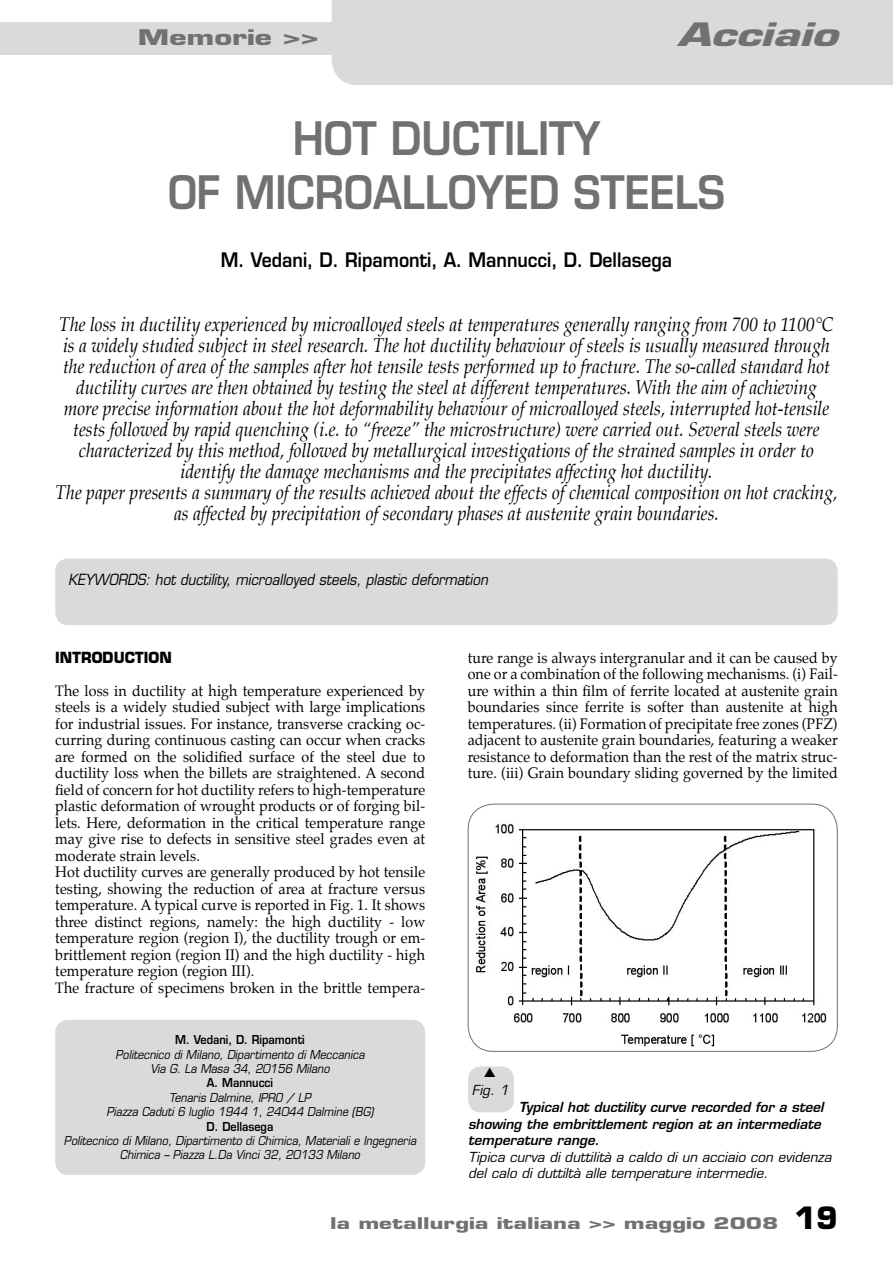
<style>
.page{position:relative;width:893px;height:1263px;background:#fff}
.page>*{position:absolute;margin:0;border:0;box-sizing:border-box;transform-origin:0 0}
.t1{font:600 45px/54px "Eurostile";color:#707173;text-align:center;scale:.9 1}
.t2{font:italic 700 31.5px "Eurostile";color:#707173;scale:1.43 1}
.t3{font:700 21px "Eurostile";color:#707173;scale:1.43 1}
.t4{font:italic 19.5px/21px "Palatino";color:#000;text-align:center;scale:.9 1}
.t5{font:600 19.5px "Eurostile";color:#000;scale:.9 1}
.t6{font:700 15.75px "Eurostile";color:#707173;scale:1.43 1}
.t7{font:15px/16.5px "Palatino";letter-spacing:.005em;color:#000;scale:.95 1}
.t8{font:italic 15px "Eurostile";color:#000;scale:.9 1}
.t9{font:700 15px "Eurostile";letter-spacing:.005em;color:#000;scale:.95 1}
.t10{font:italic 600 13.5px/16.5px "Eurostile";color:#000}
.t11{font:italic 13.5px/16.5px "Eurostile";color:#000}
.t12{font:italic 12px/14.4px "Eurostile";color:#000;text-align:center;scale:.9 1}
.t13{font:600 12px "Eurostile";color:#000;scale:.9 1}
.s1{font-size:30px;color:#000}
</style>
<div class="page">
<div style="left:0;top:22px;width:893px;height:33px;background:#d9dadb"></div>
<div style="left:332px;top:0;width:561px;height:85px;background:#d9dadb"></div>
<div style="left:55px;top:558px;width:783px;height:67px;background:#d9dadb;border-radius:13px"></div>
<div style="left:55px;top:1020px;width:370px;height:155px;background:#d9dadb;border-radius:13px"></div>
<img style="left:470px;top:812px;width:364px;height:239px">
<div style="left:468px;top:804px;width:370px;height:248px;border:1px solid #707173;border-radius:26px"></div>
<div style="left:468px;top:1066px;width:46px;height:46px;background:#d9dadb;border-radius:13px"></div>
<h3 class="t3" style="left:138px;top:25px;width:128px">Memorie &gt;&gt;</h3>
<h2 class="t2" style="left:677px;top:15px;width:114px">Acciaio</h2>
<h1 class="t1" style="left:168px;top:111px;width:620px">HOT DUCTILITY<br>OF MICROALLOYED STEELS</h1>
<h3 class="t5" style="left:221px;top:248px;width:503px">M. Vedani, D. Ripamonti, A. Mannucci, D. Dellasega</h3>
<p class="t4" style="left:56px;top:314px;width:870px">The loss in ductility experienced by microalloyed steels at temperatures generally ranging from 700 to 1100°C is a widely studied subject in steel research. The hot ductility behaviour of steels is usually measured through the reduction of area of the samples after hot tensile tests performed up to fracture. The so-called standard hot ductility curves are then obtained by testing the steel at different temperatures. With the aim of achieving<br>more precise information about the hot deformability behaviour of microalloyed steels, interrupted hot-tensile tests followed by rapid quenching (i.e. to “freeze” the microstructure) were carried out. Several steels were characterized by this method, followed by metallurgical investigations of the strained samples in order to identify the damage mechanisms and the precipitates affecting hot ductility.<br>The paper presents a summary of the results achieved about the effects of chemical composition on hot cracking, as affected by precipitation of secondary phases at austenite grain boundaries.</p>
<p class="t8" style="left:68px;top:570px;width:468px">KEYWORDS: hot ductility, microalloyed steels, plastic deformation</p>
<p class="t9" style="left:55px;top:648px;width:124px">INTRODUCTION</p>
<p class="t7" style="left:55px;top:682px;width:391px">The loss in ductility at high temperature experienced by steels is a widely studied subject with large implications for industrial issues. For instance, transverse cracking oc&shy;curring during continuous casting can occur when cracks are formed on the solidified surface of the steel due to ductility loss when the billets are straightened. A second field of concern for hot ductility refers to high-temperature plastic deformation of wrought products or of forging bil&shy;lets. Here, deformation in the critical temperature range may give rise to defects in sensitive steel grades even at moderate strain levels.<br>Hot ductility curves are generally produced by hot tensile testing, showing the reduction of area at fracture versus temperature. A typical curve is reported in Fig. 1. It shows three distinct regions, namely: the high ductility - low temperature region (region I), the ductility trough or em&shy;brittlement region (region II) and the high ductility - high temperature region (region III).<br>The fracture of specimens broken in the brittle tempera-</p>
<p class="t13" style="left:175px;top:1032px;width:146px">M. Vedani, D. Ripamonti</p>
<p class="t12" style="left:115px;top:1047px;width:278px">Politecnico di Milano, Dipartimento di Meccanica<br>Via G. La Masa 34, 20156 Milano</p>
<p class="t13" style="left:207px;top:1075px;width:75px">A. Mannucci</p>
<p class="t12" style="left:106px;top:1090px;width:298px">Tenaris Dalmine, IPRO / LP<br>Piazza Caduti 6 luglio 1944 1, 24044 Dalmine (BG)</p>
<p class="t13" style="left:207px;top:1119px;width:76px">D. Dellasega</p>
<p class="t12" style="left:64px;top:1133px;width:393px">Politecnico di Milano, Dipartimento di Chimica, Materiali e Ingegneria<br>Chimica – Piazza L.Da Vinci 32, 20133 Milano</p>
<p class="t7" style="left:468px;top:649px;width:391px;text-align:justify">ture range is always intergranular and it can be caused by one or a combination of the following mechanisms. (i) Fail&shy;ure within a thin film of ferrite located at austenite grain boundaries since ferrite is softer than austenite at high temperatures. (ii) Formation of precipitate free zones (PFZ) adjacent to austenite grain boundaries, featuring a weaker resistance to deformation than the rest of the matrix struc&shy;ture. (iii) Grain boundary sliding governed by the limited</p>
<p class="t11" style="left:472px;top:1082px;width:38px">Fig. 1</p>
<p class="t10" style="left:468px;top:1099px;width:357px;text-indent:51px">Typical hot ductility curve recorded for a steel showing the embrittlement region at an intermediate temperature range.</p>
<p class="t11" style="left:468px;top:1149px;width:365px">Tipica curva di duttilità a caldo di un acciaio con evidenza del calo di duttiltà alle temperature intermedie.</p>
<p class="t6" style="left:330px;top:1213px;width:356px">la metallurgia italiana &gt;&gt; maggio 2008 <span class="s1">19</span></p>
</div>
